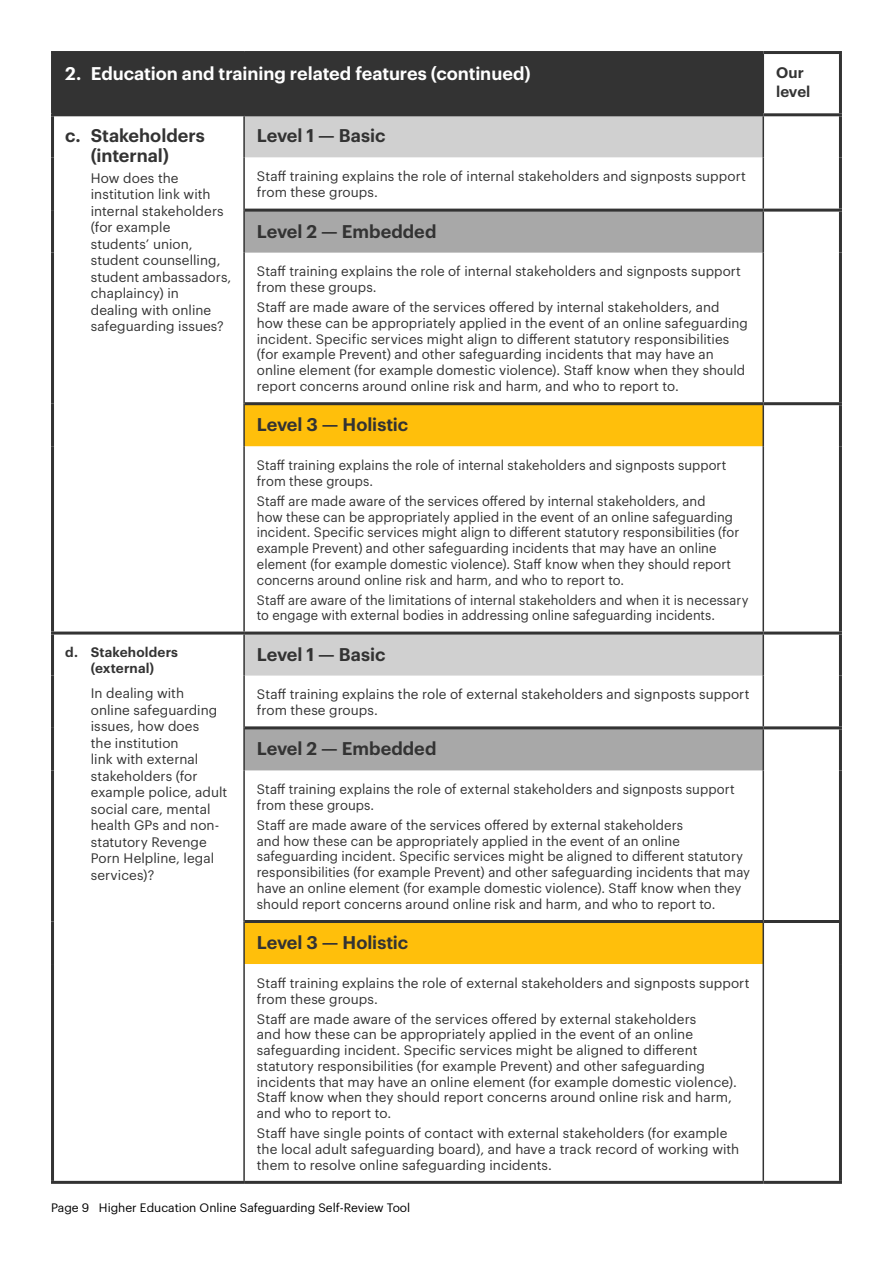
<style>
.page{position:relative;width:893px;height:1263px;background:#fff}
.page>*{position:absolute;margin:0;border:0;box-sizing:border-box;transform-origin:0 0}
.Table_Header{font:600 18px/19.5px "Graphik";color:#333;text-align:center}
.Table_Header-2{font:600 18px "Graphik";letter-spacing:-.005em;color:#fff}
.Table_Text{font:600 15px/19.5px "Graphik";letter-spacing:.005em;color:#333}
.Table_Text-2{font:13.5px/15.8px "Graphik";letter-spacing:.005em;color:#333}
.Table_Text-3{font:13.5px/15.8px "Graphik";letter-spacing:.005em;color:#333;scale:.96 1}
.Table_Text-4{font:13.5px/15.8px "Graphik";letter-spacing:.005em;color:#333;scale:.95 1}
.Table_Text-5{font:600 13.5px/16.5px "Graphik";letter-spacing:.01em;color:#333;text-align:center}
.t1{font:12px "Graphik";color:#000}
</style>
<div class="page">
<div style="left:53px;top:53px;width:710px;height:62px;background:#333"></div>
<svg style="left:245px;top:116px;width:517px;height:93px"></svg>
<div style="left:245px;top:212px;width:517px;height:41px;background:#a8a8a8"></div>
<svg style="left:245px;top:405px;width:517px;height:559px"></svg>
<hr style="left:51px;top:51px;width:193px;height:3px;background:#333">
<hr style="left:51px;top:54px;width:3px;height:59px;background:#333">
<hr style="left:244px;top:51px;width:519px;height:3px;background:#333">
<hr style="left:763px;top:51px;width:79px;height:3px;background:#333">
<hr style="left:839px;top:54px;width:3px;height:59px;background:#333">
<hr style="left:762px;top:54px;width:2px;height:59px;background:#333">
<hr style="left:51px;top:113px;width:193px;height:3px;background:#333">
<hr style="left:51px;top:116px;width:3px;height:41px;background:#333">
<hr style="left:51px;top:157px;width:3px;height:53px;background:#333">
<hr style="left:51px;top:210px;width:3px;height:43px;background:#333">
<hr style="left:51px;top:253px;width:3px;height:151px;background:#333">
<hr style="left:51px;top:404px;width:3px;height:42px;background:#333">
<hr style="left:51px;top:446px;width:3px;height:185px;background:#333">
<hr style="left:244px;top:113px;width:519px;height:3px;background:#333">
<hr style="left:243px;top:116px;width:2px;height:41px;background:#333">
<hr style="left:763px;top:113px;width:79px;height:3px;background:#333">
<hr style="left:839px;top:116px;width:3px;height:41px;background:#333">
<hr style="left:839px;top:157px;width:3px;height:52px;background:#333">
<hr style="left:762px;top:116px;width:2px;height:41px;background:#333">
<hr style="left:243px;top:157px;width:2px;height:53px;background:#333">
<hr style="left:762px;top:157px;width:2px;height:52px;background:#333">
<hr style="left:245px;top:209px;width:518px;height:3px;background:#333">
<hr style="left:243px;top:210px;width:2px;height:43px;background:#333">
<hr style="left:763px;top:209px;width:79px;height:3px;background:#333">
<hr style="left:839px;top:212px;width:3px;height:41px;background:#333">
<hr style="left:839px;top:253px;width:3px;height:149px;background:#333">
<hr style="left:762px;top:212px;width:2px;height:41px;background:#333">
<hr style="left:243px;top:253px;width:2px;height:151px;background:#333">
<hr style="left:762px;top:253px;width:2px;height:149px;background:#333">
<hr style="left:245px;top:402px;width:518px;height:3px;background:#333">
<hr style="left:243px;top:404px;width:2px;height:42px;background:#333">
<hr style="left:763px;top:402px;width:79px;height:3px;background:#333">
<hr style="left:839px;top:405px;width:3px;height:41px;background:#333">
<hr style="left:839px;top:446px;width:3px;height:185px;background:#333">
<hr style="left:762px;top:405px;width:2px;height:41px;background:#333">
<hr style="left:243px;top:446px;width:2px;height:185px;background:#333">
<hr style="left:762px;top:446px;width:2px;height:185px;background:#333">
<hr style="left:51px;top:631px;width:193px;height:3px;background:#333">
<hr style="left:51px;top:634px;width:3px;height:42px;background:#333">
<hr style="left:51px;top:676px;width:3px;height:52px;background:#333">
<hr style="left:51px;top:728px;width:3px;height:42px;background:#333">
<hr style="left:51px;top:770px;width:3px;height:151px;background:#333">
<hr style="left:51px;top:921px;width:3px;height:43px;background:#333">
<hr style="left:51px;top:964px;width:3px;height:217px;background:#333">
<hr style="left:51px;top:1181px;width:193px;height:3px;background:#333">
<hr style="left:244px;top:631px;width:519px;height:3px;background:#333">
<hr style="left:243px;top:634px;width:2px;height:42px;background:#333">
<hr style="left:763px;top:631px;width:79px;height:3px;background:#333">
<hr style="left:839px;top:634px;width:3px;height:42px;background:#333">
<hr style="left:839px;top:676px;width:3px;height:50px;background:#333">
<hr style="left:762px;top:634px;width:2px;height:42px;background:#333">
<hr style="left:243px;top:676px;width:2px;height:52px;background:#333">
<hr style="left:762px;top:676px;width:2px;height:50px;background:#333">
<hr style="left:245px;top:726px;width:518px;height:3px;background:#333">
<hr style="left:243px;top:728px;width:2px;height:42px;background:#333">
<hr style="left:763px;top:726px;width:79px;height:3px;background:#333">
<hr style="left:839px;top:729px;width:3px;height:41px;background:#333">
<hr style="left:839px;top:770px;width:3px;height:150px;background:#333">
<hr style="left:762px;top:729px;width:2px;height:41px;background:#333">
<hr style="left:243px;top:770px;width:2px;height:151px;background:#333">
<hr style="left:762px;top:770px;width:2px;height:150px;background:#333">
<hr style="left:245px;top:920px;width:518px;height:3px;background:#333">
<hr style="left:243px;top:921px;width:2px;height:43px;background:#333">
<hr style="left:763px;top:920px;width:79px;height:3px;background:#333">
<hr style="left:839px;top:923px;width:3px;height:41px;background:#333">
<hr style="left:839px;top:964px;width:3px;height:217px;background:#333">
<hr style="left:763px;top:1181px;width:79px;height:3px;background:#333">
<hr style="left:762px;top:923px;width:2px;height:41px;background:#333">
<hr style="left:243px;top:964px;width:2px;height:217px;background:#333">
<hr style="left:762px;top:964px;width:2px;height:217px;background:#333">
<hr style="left:244px;top:1181px;width:519px;height:3px;background:#333">
<p class="Table_Header-2" style="left:65px;top:60px;width:467px">2. Education and training related features (continued)</p>
<p class="Table_Text" style="left:776px;top:61px;width:36px">Our level</p>
<p class="Table_Header" style="left:65px;top:125px;width:141px">c. Stakeholders (internal)</p>
<p class="Table_Text-2" style="left:91px;top:168px;width:142px;line-height:16.5px">How does the institution link with internal stakeholders (for example students’ union, student counselling, student ambassadors, chaplaincy) in<br>dealing with online safeguarding issues?</p>
<p class="Table_Header" style="left:257px;top:125px;width:130px">Level 1 — Basic</p>
<p class="Table_Text-2" style="left:257px;top:167px;width:491px">Staff training explains the role of internal stakeholders and signposts support from these groups.</p>
<p class="Table_Header" style="left:257px;top:220px;width:181px">Level 2 — Embedded</p>
<p class="Table_Text-2" style="left:257px;top:262px;width:486px">Staff training explains the role of internal stakeholders and signposts support from these groups.</p>
<p class="Table_Text-2" style="left:257px;top:298px;width:493px">Staff are made aware of the services offered by internal stakeholders, and how these can be appropriately applied in the event of an online safeguarding incident. Specific services might align to different statutory responsibilities (for example Prevent) and other safeguarding incidents that may have an online element (for example domestic violence). Staff know when they should report concerns around online risk and harm, and who to report to.</p>
<p class="Table_Header" style="left:257px;top:413px;width:153px">Level 3 — Holistic</p>
<p class="Table_Text-3" style="left:257px;top:456px;width:491px">Staff training explains the role of internal stakeholders and signposts support from these groups.</p>
<p class="Table_Text-3" style="left:257px;top:492px;width:504px">Staff are made aware of the services offered by internal stakeholders, and<br>how these can be appropriately applied in the event of an online safeguarding incident. Specific services might align to different statutory responsibilities (for example Prevent) and other safeguarding incidents that may have an online element (for example domestic violence). Staff know when they should report concerns around online risk and harm, and who to report to.</p>
<p class="Table_Text-4" style="left:257px;top:591px;width:519px">Staff are aware of the limitations of internal stakeholders and when it is necessary to engage with external bodies in addressing online safeguarding incidents.</p>
<p class="Table_Text-5" style="left:65px;top:643px;width:114px">d. Stakeholders (external)</p>
<p class="Table_Text-2" style="left:91px;top:684px;width:138px;line-height:16.5px">In dealing with<br>online safeguarding issues, how does<br>the institution<br>link with external stakeholders (for example police, adult social care, mental health GPs and non&shy;statutory Revenge<br>Porn Helpline, legal services)?</p>
<p class="Table_Header" style="left:257px;top:643px;width:130px">Level 1 — Basic</p>
<p class="Table_Text-2" style="left:257px;top:685px;width:494px">Staff training explains the role of external stakeholders and signposts support from these groups.</p>
<p class="Table_Header" style="left:257px;top:738px;width:181px">Level 2 — Embedded</p>
<p class="Table_Text-2" style="left:257px;top:780px;width:479px">Staff training explains the role of external stakeholders and signposts support from these groups.</p>
<p class="Table_Text-2" style="left:257px;top:816px;width:495px">Staff are made aware of the services offered by external stakeholders<br>and how these can be appropriately applied in the event of an online safeguarding incident. Specific services might be aligned to different statutory responsibilities (for example Prevent) and other safeguarding incidents that may have an online element (for example domestic violence). Staff know when they should report concerns around online risk and harm, and who to report to.</p>
<p class="Table_Header" style="left:257px;top:931px;width:153px">Level 3 — Holistic</p>
<p class="Table_Text-2" style="left:257px;top:974px;width:494px">Staff training explains the role of external stakeholders and signposts support from these groups.</p>
<p class="Table_Text-2" style="left:257px;top:1010px;width:482px">Staff are made aware of the services offered by external stakeholders<br>and how these can be appropriately applied in the event of an online safeguarding incident. Specific services might be aligned to different statutory responsibilities (for example Prevent) and other safeguarding incidents that may have an online element (for example domestic violence).<br>Staff know when they should report concerns around online risk and harm, and who to report to.</p>
<p class="Table_Text-2" style="left:257px;top:1124px;width:484px">Staff have single points of contact with external stakeholders (for example the local adult safeguarding board), and have a track record of working with them to resolve online safeguarding incidents.</p>
<p class="t1" style="left:51px;top:1198px;width:361px">Page 9 Higher Education Online Safeguarding Self-Review Tool</p>
</div>
